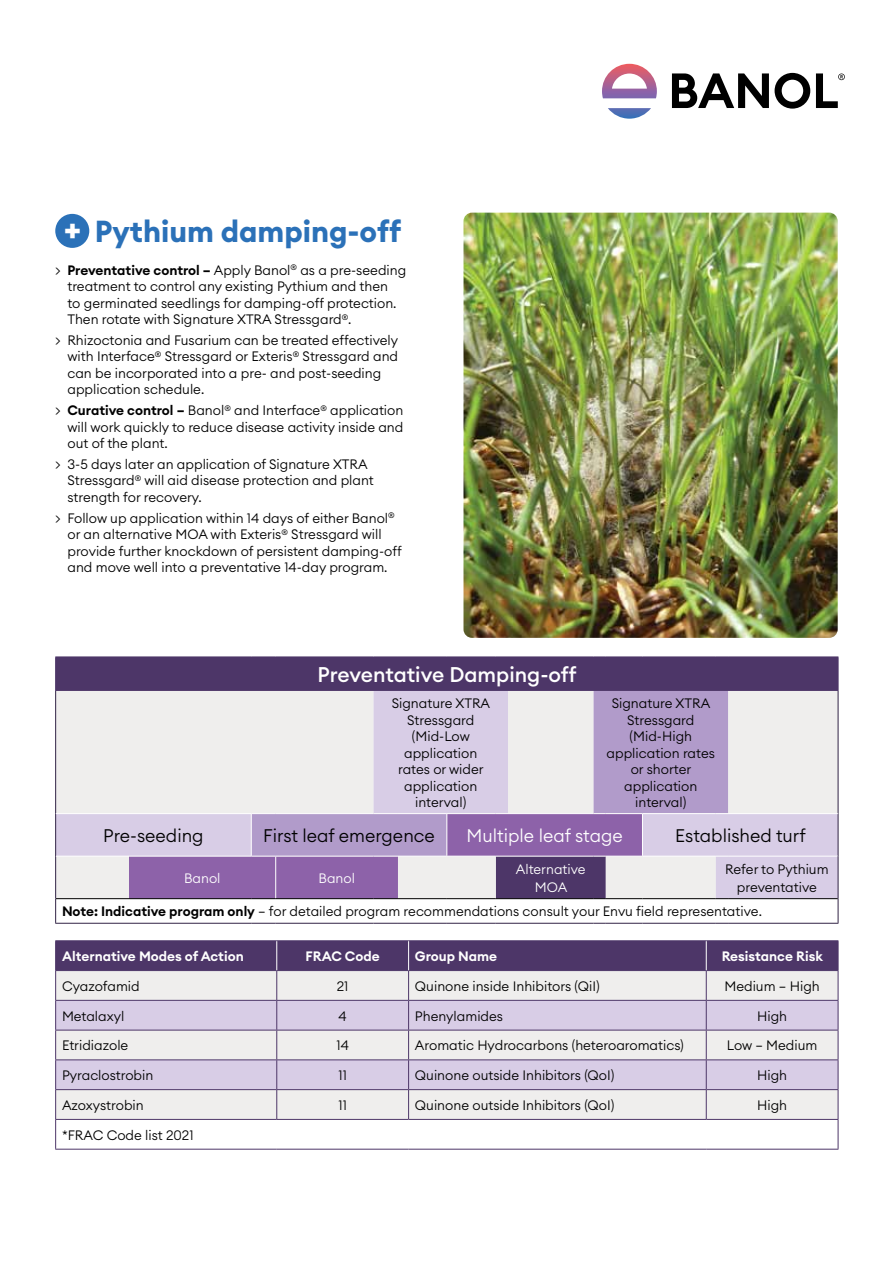
<style>
.page{position:relative;width:893px;height:1263px;background:#fff}
.page>*{position:absolute;margin:0;border:0;box-sizing:border-box;transform-origin:0 0}
.t1{font:700 30px "Euclid Circular A";color:#2b71b8}
.t2{font:500 21px "Euclid Circular A";color:#fff}
.t3{font:300 18px "Euclid Circular A";color:#000}
.t4{font:300 18px "Euclid Circular A";color:#fff}
.t5{font:300 13.5px/16.5px "Euclid Circular A";color:#000}
.t6{font:600 13.5px "Euclid Circular A";color:#fff}
.t7{font:300 13.5px/18px "Euclid Circular A";color:#fff;text-align:center}
.s1{font-size:34.5px;color:#fff}
.s2{font-weight:600}
</style>
<div class="page">
<svg style="left:602px;top:64px;width:55px;height:55px"></svg>
<svg style="left:672px;top:73px;width:97px;height:35px"></svg>
<svg style="left:775px;top:73px;width:35px;height:36px"></svg>
<svg style="left:816px;top:73px;width:29px;height:35px"></svg>
<hr style="left:55px;top:1149px;width:222px;height:1px;background:#4d3668">
<hr style="left:277px;top:1149px;width:132px;height:1px;background:#4d3668">
<hr style="left:409px;top:1149px;width:297px;height:1px;background:#4d3668">
<hr style="left:706px;top:1149px;width:132px;height:1px;background:#4d3668">
<hr style="left:55px;top:940px;width:222px;height:1px;background:#4d3668">
<hr style="left:277px;top:940px;width:132px;height:1px;background:#4d3668">
<hr style="left:409px;top:940px;width:297px;height:1px;background:#4d3668">
<hr style="left:706px;top:940px;width:132px;height:1px;background:#4d3668">
<svg style="left:55px;top:941px;width:784px;height:208px;background:#cec6d5"></svg>
<img style="left:463px;top:213px;width:375px;height:425px">
<div style="left:56px;top:657px;width:782px;height:34px;background:#4d3668"></div>
<svg style="left:56px;top:691px;width:782px;height:207px;background:#e9e6eb"></svg>
<svg style="left:251px;top:691px;width:477px;height:165px;background:#d7cde1"></svg>
<hr style="left:55px;top:691px;width:1px;height:123px;background:#312345">
<hr style="left:838px;top:691px;width:1px;height:123px;background:#312345">
<hr style="left:55px;top:814px;width:1px;height:42px;background:#312345">
<hr style="left:838px;top:814px;width:1px;height:42px;background:#312345">
<hr style="left:55px;top:856px;width:1px;height:43px;background:#312345">
<svg style="left:55px;top:899px;width:1px;height:24px"></svg>
<svg style="left:838px;top:899px;width:1px;height:24px"></svg>
<hr style="left:55px;top:923px;width:74px;height:1px;background:#312345">
<hr style="left:129px;top:923px;width:122px;height:1px;background:#312345">
<svg style="left:251px;top:923px;width:25px;height:1px"></svg>
<hr style="left:276px;top:923px;width:97px;height:1px;background:#312345">
<svg style="left:373px;top:923px;width:25px;height:1px"></svg>
<hr style="left:398px;top:923px;width:49px;height:1px;background:#312345">
<hr style="left:447px;top:923px;width:49px;height:1px;background:#312345">
<svg style="left:496px;top:923px;width:12px;height:1px"></svg>
<hr style="left:508px;top:923px;width:86px;height:1px;background:#312345">
<svg style="left:594px;top:923px;width:12px;height:1px"></svg>
<hr style="left:606px;top:923px;width:36px;height:1px;background:#312345">
<hr style="left:642px;top:923px;width:74px;height:1px;background:#312345">
<svg style="left:716px;top:923px;width:12px;height:1px"></svg>
<hr style="left:728px;top:923px;width:110px;height:1px;background:#312345">
<hr style="left:56px;top:813px;width:73px;height:1px;background:#fff">
<hr style="left:642px;top:814px;width:1px;height:42px;background:#fff">
<hr style="left:728px;top:813px;width:110px;height:1px;background:#fff">
<hr style="left:56px;top:856px;width:73px;height:1px;background:#fff">
<hr style="left:642px;top:856px;width:74px;height:1px;background:#fff">
<svg style="left:716px;top:856px;width:12px;height:1px"></svg>
<hr style="left:728px;top:856px;width:110px;height:1px;background:#fff">
<hr style="left:838px;top:856px;width:1px;height:43px;background:#312345">
<hr style="left:642px;top:813px;width:74px;height:1px;background:#fff">
<svg style="left:716px;top:813px;width:12px;height:1px"></svg>
<hr style="left:56px;top:898px;width:73px;height:1px;background:#000">
<svg style="left:129px;top:813px;width:513px;height:86px;background:#a389b8"></svg>
<hr style="left:606px;top:898px;width:36px;height:1px;background:#000">
<hr style="left:642px;top:898px;width:74px;height:1px;background:#000">
<svg style="left:716px;top:898px;width:12px;height:1px"></svg>
<hr style="left:728px;top:898px;width:110px;height:1px;background:#000">
<hr style="left:55px;top:656px;width:74px;height:1px;background:#4d3668">
<hr style="left:55px;top:657px;width:1px;height:34px;background:#4d3668">
<hr style="left:129px;top:656px;width:122px;height:1px;background:#4d3668">
<svg style="left:251px;top:656px;width:25px;height:1px"></svg>
<hr style="left:276px;top:656px;width:97px;height:1px;background:#4d3668">
<svg style="left:373px;top:656px;width:25px;height:1px"></svg>
<hr style="left:398px;top:656px;width:49px;height:1px;background:#4d3668">
<hr style="left:447px;top:656px;width:49px;height:1px;background:#4d3668">
<svg style="left:496px;top:656px;width:12px;height:1px"></svg>
<hr style="left:508px;top:656px;width:86px;height:1px;background:#4d3668">
<svg style="left:594px;top:656px;width:12px;height:1px"></svg>
<hr style="left:606px;top:656px;width:36px;height:1px;background:#4d3668">
<hr style="left:642px;top:656px;width:74px;height:1px;background:#4d3668">
<svg style="left:716px;top:656px;width:12px;height:1px"></svg>
<hr style="left:728px;top:656px;width:110px;height:1px;background:#4d3668">
<hr style="left:838px;top:657px;width:1px;height:34px;background:#4d3668">
<div style="left:55px;top:214px;width:34px;height:34px;background:#2b71b8;border-radius:50%"></div>
<h1 class="t1" style="left:64px;top:212px;width:339px"><span class="s1">+</span> Pythium damping-off</h1>
<p class="t5" style="left:67px;top:261px;width:340px;text-indent:-12px">&gt; <span class="s2">Preventative control –</span> Apply Banol<sup>®</sup> as a pre-seeding treatment to control any existing Pythium and then<br>to germinated seedlings for damping-off protection.<br>Then rotate with Signature XTRA Stressgard<sup>®</sup>.</p>
<p class="t5" style="left:67px;top:331px;width:332px;text-indent:-12px">&gt; Rhizoctonia and Fusarium can be treated effectively with Interface<sup>®</sup> Stressgard or Exteris<sup>®</sup> Stressgard and can be incorporated into a pre- and post-seeding application schedule.</p>
<p class="t5" style="left:67px;top:402px;width:337px;text-align:justify;text-indent:-12px">&gt; <span class="s2">Curative control –</span> Banol<sup>®</sup> and Interface<sup>®</sup> application will work quickly to reduce disease activity inside and out of the plant.</p>
<p class="t5" style="left:67px;top:455px;width:308px;text-indent:-12px">&gt; 3-5 days later an application of Signature XTRA<br>Stressgard<sup>®</sup> will aid disease protection and plant strength for recovery.</p>
<p class="t5" style="left:67px;top:509px;width:336px;text-indent:-12px">&gt; Follow up application within 14 days of either Banol<sup>® </sup>or an alternative MOA with Exteris<sup>®</sup> Stressgard will provide further knockdown of persistent damping-off and move well into a preventative 14-day program.</p>
<h2 class="t2" style="left:318px;top:661px;width:261px">Preventative Damping-off</h2>
<p class="t5" style="left:392px;top:695px;width:100px;text-align:center">Signature XTRA<br>Stressgard (Mid-Low application rates or wider application interval)</p>
<p class="t5" style="left:607px;top:695px;width:110px;text-align:center">Signature XTRA<br>Stressgard (Mid-High application rates or shorter application interval)</p>
<h3 class="t3" style="left:103px;top:824px;width:102px">Pre-seeding</h3>
<h3 class="t3" style="left:263px;top:824px;width:173px">First leaf emergence</h3>
<h3 class="t4" style="left:466px;top:824px;width:158px">Multiple leaf stage</h3>
<h3 class="t3" style="left:675px;top:824px;width:132px">Established turf</h3>
<p class="t7" style="left:184px;top:869px;width:38px">Banol</p>
<p class="t7" style="left:319px;top:869px;width:38px">Banol</p>
<p class="t7" style="left:516px;top:860px;width:71px">Alternative<br>MOA</p>
<p class="t5" style="left:725px;top:860px;width:105px;line-height:18px;text-align:center">Refer to Pythium preventative</p>
<p class="t5" style="left:62px;top:903px;width:701px"><span class="s2">Note: Indicative program only</span> – for detailed program recommendations consult your Envu field representative.</p>
<p class="t6" style="left:62px;top:948px;width:183px">Alternative Modes of Action</p>
<p class="t6" style="left:306px;top:948px;width:76px">FRAC Code</p>
<p class="t6" style="left:415px;top:948px;width:84px">Group Name</p>
<p class="t6" style="left:722px;top:948px;width:103px">Resistance Risk</p>
<p class="t5" style="left:62px;top:978px;width:79px">Cyazofamid</p>
<p class="t5" style="left:337px;top:978px;width:13px">21</p>
<p class="t5" style="left:415px;top:978px;width:186px">Quinone inside Inhibitors (QiI)</p>
<p class="t5" style="left:724px;top:978px;width:97px">Medium – High</p>
<p class="t5" style="left:62px;top:1007px;width:64px">Metalaxyl</p>
<p class="t5" style="left:339px;top:1007px;width:10px">4</p>
<p class="t5" style="left:415px;top:1007px;width:90px">Phenylamides</p>
<p class="t5" style="left:757px;top:1007px;width:32px">High</p>
<p class="t5" style="left:62px;top:1037px;width:68px">Etridiazole</p>
<p class="t5" style="left:336px;top:1037px;width:14px">14</p>
<p class="t5" style="left:415px;top:1037px;width:270px">Aromatic Hydrocarbons (heteroaromatics)</p>
<p class="t5" style="left:727px;top:1037px;width:92px">Low – Medium</p>
<p class="t5" style="left:62px;top:1067px;width:93px">Pyraclostrobin</p>
<p class="t5" style="left:338px;top:1067px;width:10px">11</p>
<p class="t5" style="left:415px;top:1067px;width:201px">Quinone outside Inhibitors (QoI)</p>
<p class="t5" style="left:757px;top:1067px;width:32px">High</p>
<p class="t5" style="left:62px;top:1097px;width:83px">Azoxystrobin</p>
<p class="t5" style="left:338px;top:1097px;width:10px">11</p>
<p class="t5" style="left:415px;top:1097px;width:201px">Quinone outside Inhibitors (QoI)</p>
<p class="t5" style="left:757px;top:1097px;width:32px">High</p>
<p class="t5" style="left:62px;top:1126px;width:133px">*FRAC Code list 2021</p>
</div>
